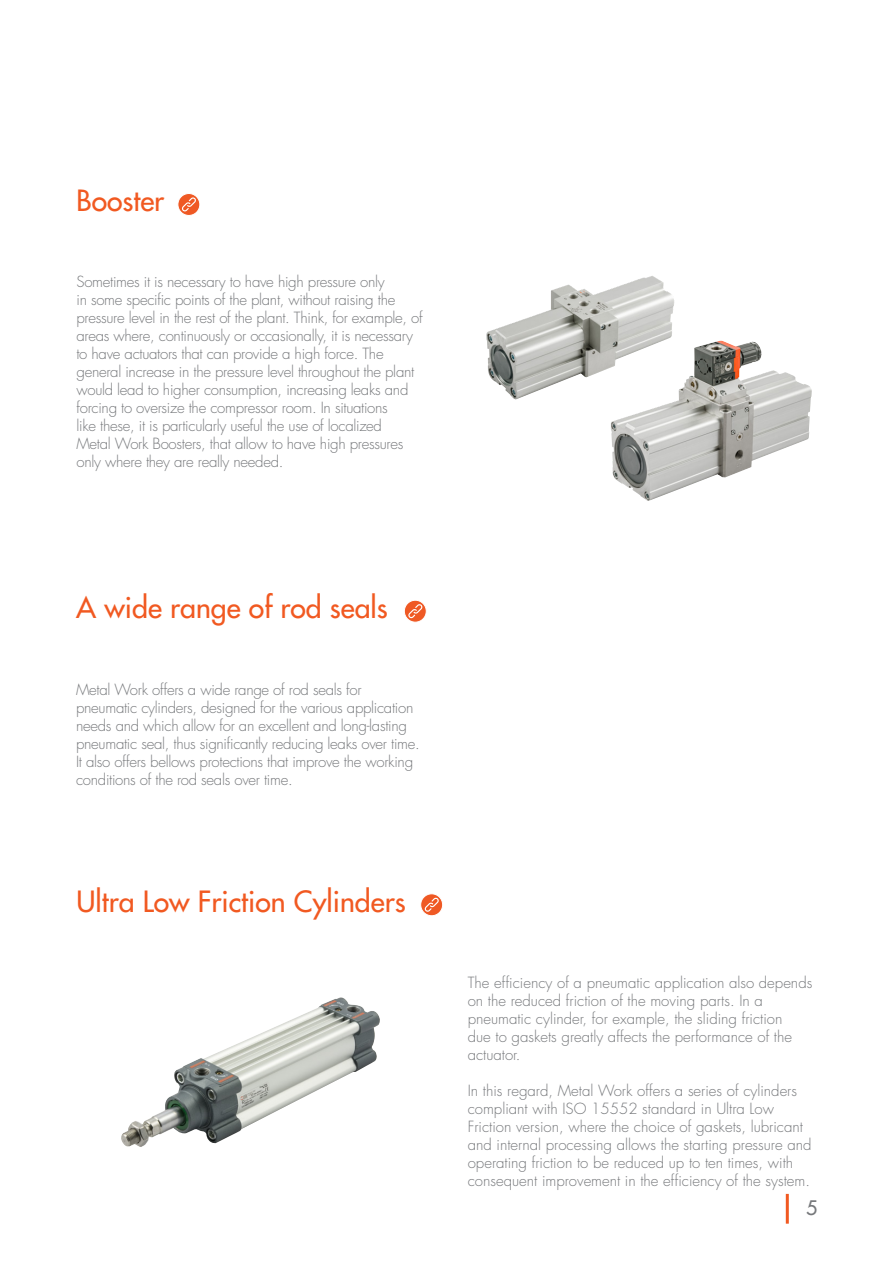
<style>
.page{position:relative;width:893px;height:1263px;background:#fff}
.page>*{position:absolute;margin:0;border:0;box-sizing:border-box;transform-origin:0 0}
.t1{font:500 28.5px "Futura Std";color:#f15921}
.t2{font:500 19.5px "Futura Std";color:#76787b}
.t3{font:300 15px/18px "Futura Std";letter-spacing:-.02em;color:#76787b}
.t4{font:300 15px/18px "Futura Std";color:#76787b}
</style>
<div class="page">
<hr style="left:786px;top:1194px;width:3px;height:30px;background:#f15921">
<img style="left:121px;top:997px;width:259px;height:150px">
<svg style="left:421px;top:894px;width:22px;height:22px"></svg>
<div style="left:420px;top:893px;width:23px;height:23px;border:1px solid #fff;border-radius:50%"></div>
<svg style="left:424px;top:897px;width:15px;height:15px"></svg>
<svg style="left:178px;top:193px;width:22px;height:22px"></svg>
<div style="left:178px;top:193px;width:22px;height:23px;border:1px solid #fff;border-radius:50%"></div>
<svg style="left:182px;top:197px;width:14px;height:15px"></svg>
<svg style="left:404px;top:600px;width:22px;height:22px"></svg>
<div style="left:404px;top:600px;width:23px;height:22px;border:1px solid #fff;border-radius:50%"></div>
<svg style="left:408px;top:604px;width:15px;height:14px"></svg>
<img style="left:611px;top:341px;width:201px;height:160px">
<img style="left:486px;top:276px;width:188px;height:124px">
<h1 class="t1" style="left:77px;top:182px;width:89px">Booster</h1>
<p class="t3" style="left:76px;top:273px;width:348px">Sometimes it is necessary to have high pressure only<br>in some specific points of the plant, without raising the pressure level in the rest of the plant. Think, for example, of areas where, continuously or occasionally, it is necessary to have actuators that can provide a high force. The general increase in the pressure level throughout the plant would lead to higher consumption, increasing leaks and forcing to oversize the compressor room. In situations<br>like these, it is particularly useful the use of localized<br>Metal Work Boosters, that allow to have high pressures only where they are really needed.</p>
<h1 class="t1" style="left:76px;top:590px;width:313px">A wide range of rod seals</h1>
<p class="t3" style="left:76px;top:681px;width:345px">Metal Work offers a wide range of rod seals for pneumatic cylinders, designed for the various application needs and which allow for an excellent and long-lasting pneumatic seal, thus significantly reducing leaks over time.<br>It also offers bellows protections that improve the working conditions of the rod seals over time.</p>
<h1 class="t1" style="left:77px;top:883px;width:331px">Ultra Low Friction Cylinders</h1>
<p class="t4" style="left:468px;top:974px;width:346px">The efficiency of a pneumatic application also depends on the reduced friction of the moving parts. In a pneumatic cylinder, for example, the sliding friction<br>due to gaskets greatly affects the performance of the actuator.</p>
<p class="t4" style="left:468px;top:1082px;width:345px">In this regard, Metal Work offers a series of cylinders compliant with ISO 15552 standard in Ultra Low Friction version, where the choice of gaskets, lubricant and internal processing allows the starting pressure and operating friction to be reduced up to ten times, with consequent improvement in the efficiency of the system.</p>
<h2 class="t2" style="left:806px;top:1196px;width:13px">5</h2>
</div>
